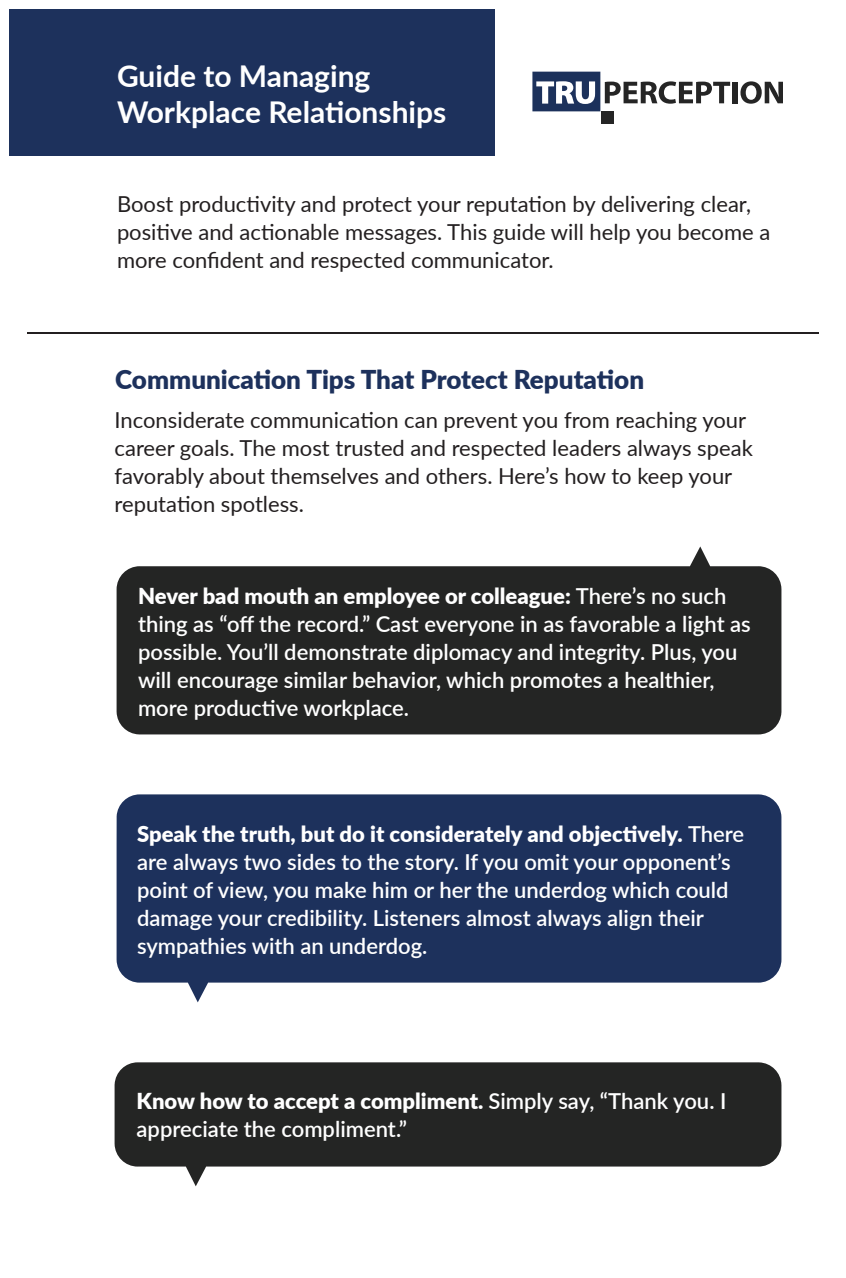
<style>
.page{position:relative;width:846px;height:1278px;background:#fff}
.page>*{position:absolute;margin:0;border:0;box-sizing:border-box;transform-origin:0 0}
.t1{font:700 30px/36px "Lato";color:#fff}
.t2{font:900 26px "Lato";color:#1d315c}
.t3{font:600 22px/28px "Lato";color:#fff}
.t4{font:22px/28px "Lato";color:#231f20}
.s1{font-weight:900}
</style>
<div class="page">
<div style="left:9px;top:9px;width:486px;height:147px;background:#1d315c"></div>
<div style="left:732px;top:82px;width:6px;height:21px;background:#252525"></div>
<svg style="left:740px;top:81px;width:43px;height:23px"></svg>
<svg style="left:532px;top:72px;width:198px;height:39px"></svg>
<div style="left:601px;top:111px;width:13px;height:13px;background:#252525"></div>
<svg style="left:117px;top:794px;width:664px;height:208px;background:#32446b"></svg>
<svg style="left:117px;top:546px;width:664px;height:188px;background:#3b3c3b"></svg>
<svg style="left:115px;top:1062px;width:666px;height:124px;fill:#242524"></svg>
<hr style="left:27px;top:332px;width:792px;height:2px;background:#231f20">
<p class="t1" style="left:117px;top:57px;width:331px">Guide to Managing<br>Workplace Relationships</p>
<p class="t4" style="left:117px;top:189px;width:655px">Boost productivity and protect your reputation by delivering clear, positive and actionable messages. This guide will help you become a more confident and respected communicator.</p>
<p class="t2" style="left:115px;top:360px;width:530px">Communication Tips That Protect Reputation</p>
<p class="t4" style="left:115px;top:405px;width:640px">Inconsiderate communication can prevent you from reaching your career goals. The most trusted and respected leaders always speak favorably about themselves and others. Here’s how to keep your reputation spotless.</p>
<p class="t3" style="left:138px;top:581px;width:614px"><span class="s1">Never bad mouth an employee or colleague:</span> There’s no such thing as “off the record.” Cast everyone in as favorable a light as possible. You’ll demonstrate diplomacy and integrity. Plus, you will encourage similar behavior, which promotes a healthier, more productive workplace.</p>
<p class="t3" style="left:137px;top:819px;width:609px"><span class="s1">Speak the truth, but do it considerately and objectively.</span> There are always two sides to the story. If you omit your opponent’s point of view, you make him or her the underdog which could damage your credibility. Listeners almost always align their sympathies with an underdog.</p>
<p class="t3" style="left:137px;top:1086px;width:591px"><span class="s1">Know how to accept a compliment.</span> Simply say, “Thank you. I appreciate the compliment.”</p>
</div>
